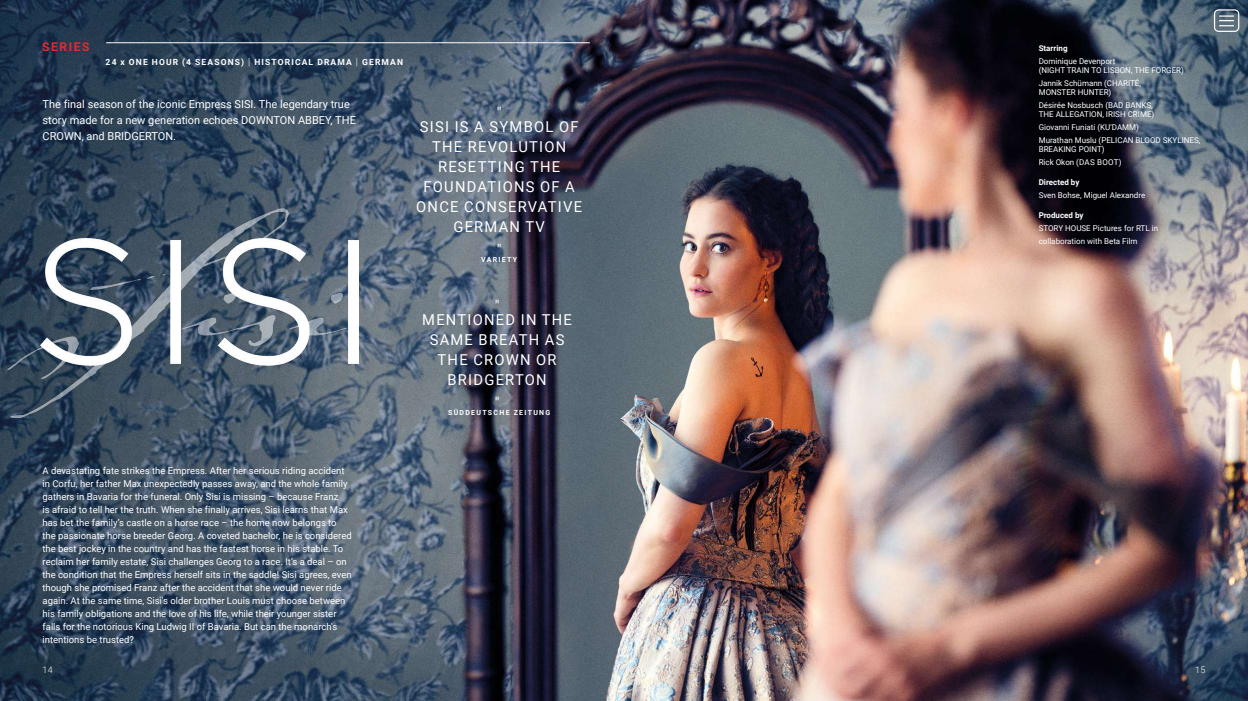
<style>
.page{position:relative;width:1248px;height:701px;background:#fff}
.page>*{position:absolute;margin:0;border:0;box-sizing:border-box;transform-origin:0 0}
.t1{font:15px/20px "Roboto";letter-spacing:.085em;color:#fff;text-align:center}
.t2{font:700 12px "Roboto";letter-spacing:.135em;color:#e42b30}
.t3{font:11px/16px "Roboto";color:#fff}
.t4{font:9.5px/13px "Roboto";color:#fff}
.t5{font:300 9px "Roboto";color:#fff}
.t6{font:700 8.5px "Roboto";letter-spacing:.135em;color:#fff}
.t7{font:8px/9px "Roboto";color:#fff}
.t8{font:700 8px "Roboto";color:#fff}
.t9{font:700 7px "Roboto";letter-spacing:.185em;color:#fff}
.s1{font-weight:300;font-size:10px}
</style>
<div class="page">
<img style="left:0;top:0;width:1247px;height:700px">
<hr style="left:106px;top:42px;width:483px;height:1px;background:#fff">
<img style="left:8px;top:186px;width:351px;height:231px">
<svg style="left:1218px;top:15px;width:15px;height:11px"></svg>
<div style="left:1213px;top:9px;width:26px;height:23px;border:1px solid #fff;border-radius:4px"></div>
<p class="t2" style="left:42px;top:38px;width:49px">SERIES</p>
<p class="t6" style="left:106px;top:56px;width:299px">24 x ONE HOUR (4 SEASONS) <span class="s1">|</span> HISTORICAL DRAMA <span class="s1">|</span> GERMAN</p>
<p class="t3" style="left:43px;top:96px;width:315px">The final season of the iconic Empress SISI. The legendary true story made for a new generation echoes DOWNTON ABBEY, THE<br>CROWN, and BRIDGERTON.</p>
<h1 class="t1" style="left:420px;top:105px;width:160px;line-height:14px">"<br>SISI IS A SYMBOL OF</h1>
<h1 class="t1" style="left:416px;top:136px;width:167px">THE REVOLUTION<br>RESETTING THE<br>FOUNDATIONS OF A<br>ONCE CONSERVATIVE<br>GERMAN TV</h1>
<h1 class="t1" style="left:496px;top:239px;width:6px">"</h1>
<p class="t9" style="left:481px;top:254px;width:38px">VARIETY</p>
<h1 class="t1" style="left:422px;top:298px;width:151px;line-height:14px">"<br>MENTIONED IN THE</h1>
<h1 class="t1" style="left:429px;top:329px;width:136px">SAME BREATH AS<br>THE CROWN OR<br>BRIDGERTON</h1>
<h1 class="t1" style="left:494px;top:392px;width:6px">"</h1>
<p class="t9" style="left:448px;top:407px;width:104px">SÜDDEUTSCHE ZEITUNG</p>
<p class="t4" style="left:43px;top:463px;width:311px">A devastating fate strikes the Empress. After her serious riding accident in Corfu, her father Max unexpectedly passes away, and the whole family gathers in Bavaria for the funeral. Only Sisi is missing – because Franz<br>is afraid to tell her the truth. When she finally arrives, Sisi learns that Max has bet the family’s castle on a horse race – the home now belongs to the passionate horse breeder Georg. A coveted bachelor, he is considered the best jockey in the country and has the fastest horse in his stable. To reclaim her family estate, Sisi challenges Georg to a race. It’s a deal – on the condition that the Empress herself sits in the saddle! Sisi agrees, even though she promised Franz after the accident that she would never ride again. At the same time, Sisi's older brother Louis must choose between his family obligations and the love of his life, while their younger sister falls for the notorious King Ludwig II of Bavaria. But can the monarch's intentions be trusted?</p>
<p class="t8" style="left:1038px;top:42px;width:30px">Starring</p>
<p class="t7" style="left:1038px;top:56px;width:147px">Dominique Devenport<br>(NIGHT TRAIN TO LISBON, THE FORGER)</p>
<p class="t7" style="left:1038px;top:78px;width:104px">Jannik Schümann (CHARITÉ,<br>MONSTER HUNTER)</p>
<p class="t7" style="left:1038px;top:100px;width:117px">Désirée Nosbusch (BAD BANKS,<br>THE ALLEGATION, IRISH CRIME)</p>
<p class="t7" style="left:1038px;top:120px;width:163px;line-height:13px">Giovanni Funiati (KU'DAMM)<br>Murathan Muslu (PELICAN BLOOD SKYLINES,</p>
<p class="t7" style="left:1038px;top:142px;width:84px;line-height:13px">BREAKING POINT)<br>Rick Okon (DAS BOOT)</p>
<p class="t8" style="left:1038px;top:176px;width:42px">Directed by</p>
<p class="t7" style="left:1038px;top:190px;width:108px">Sven Bohse, Miguel Alexandre</p>
<p class="t8" style="left:1038px;top:209px;width:46px">Produced by</p>
<p class="t7" style="left:1038px;top:221px;width:121px;line-height:13px">STORY HOUSE Pictures for RTL in collaboration with Beta Film</p>
<p class="t5" style="left:43px;top:663px;width:12px">14</p>
<p class="t5" style="left:1194px;top:663px;width:12px">15</p>
</div>
